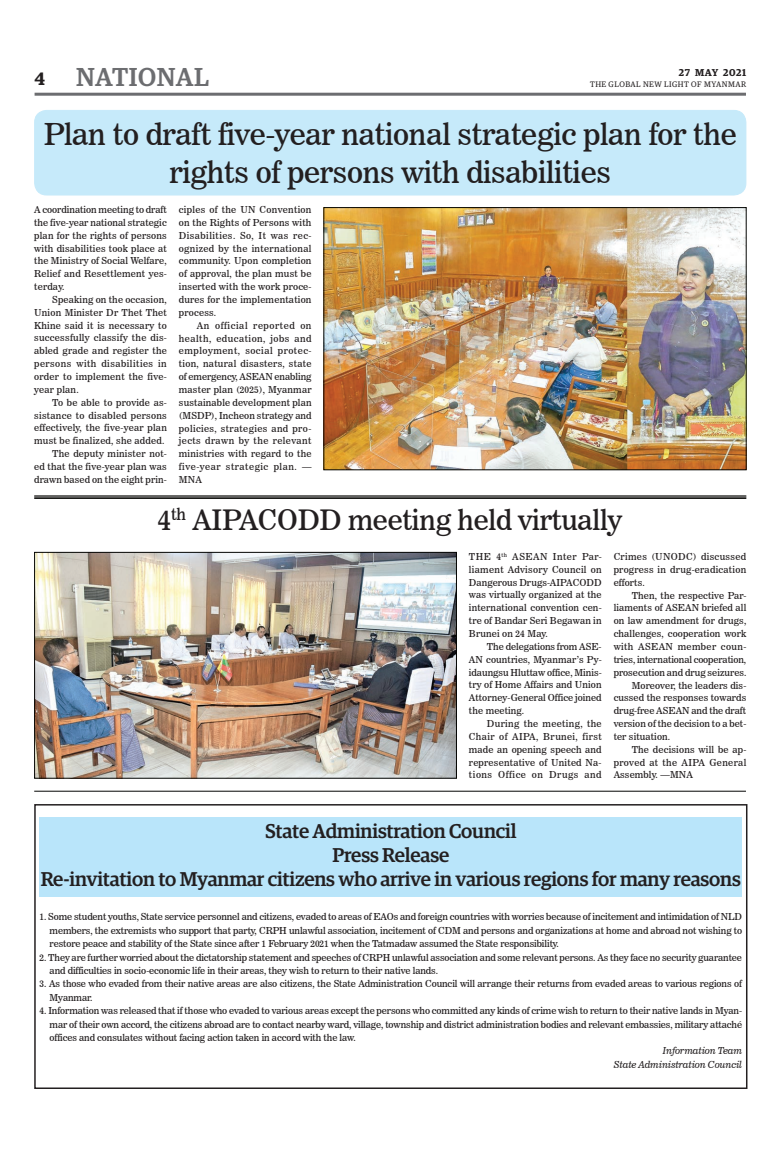
<style>
.page{position:relative;width:773px;height:1152px;background:#fff}
.page>*{position:absolute;margin:0;border:0;box-sizing:border-box;transform-origin:0 0}
.t1{font:30px/38px "News 706 BT Roman C";letter-spacing:-.01em;color:#231f20;text-align:center}
.t2{font:28px "News 706 BT Roman C";letter-spacing:-.01em;color:#231f20}
.t3{font:500 26px "Guardian Egyp";letter-spacing:.02em;color:#6c6d70}
.t4{font:500 20px/24px "Guardian Egyp";letter-spacing:-.01em;color:#231f20;text-align:center}
.t5{font:600 18px "Guardian Egyp";color:#231f20}
.t6{font:600 10px "Guardian Egyp";letter-spacing:.06em;color:#231f20}
.t7{font:9.5px/12.9px "News 706 BT Roman C";letter-spacing:.01em;color:#231f20;text-align:justify}
.t8{font:9.5px/13.4px "News 706 BT Roman C";letter-spacing:-.01em;color:#231f20}
.t9{font:9.5px/13.4px "News 706 BT Italic C";letter-spacing:-.01em;color:#231f20;text-align:right}
.t10{font:9.5px "News 706 BT Roman C";letter-spacing:.035em;color:#231f20}
.t11{font:9.5px "News 706 BT Roman C";letter-spacing:.04em;color:#231f20}
.t12{font:8px "Guardian Egyp";letter-spacing:.06em;color:#231f20}
</style>
<div class="page">
<hr style="left:35px;top:93px;width:711px;height:3px;background:#6c6d70">
<div style="left:40px;top:817px;width:702px;height:80px;background:#b9e5fa"></div>
<div style="left:34px;top:804px;width:713px;height:285px;border:2px solid #231f20"></div>
<img style="left:326px;top:209px;width:418px;height:259px">
<div style="left:324px;top:207px;width:422px;height:263px;border:1px solid #040503"></div>
<hr style="left:34px;top:498px;width:712px;height:1px;background:#040503">
<hr style="left:34px;top:497px;width:712px;height:1px;background:#040503">
<hr style="left:34px;top:496px;width:712px;height:1px;background:#040503">
<img style="left:36px;top:554px;width:418px;height:222px">
<div style="left:34px;top:552px;width:422px;height:226px;border:1px solid #040503"></div>
<div style="left:35px;top:110px;width:710px;height:85px;background:#c6eafa;border-radius:12px"></div>
<div style="left:34px;top:110px;width:712px;height:85px;border:1px solid #c6eafa;border-radius:12px"></div>
<hr style="left:34px;top:791px;width:712px;height:1px;background:#040503">
<h3 class="t5" style="left:35px;top:65px;width:12px">4</h3>
<h3 class="t3" style="left:76px;top:59px;width:134px">NATIONAL</h3>
<p class="t6" style="left:679px;top:65px;width:69px">27 MAY 2021</p>
<p class="t12" style="left:590px;top:79px;width:158px">THE GLOBAL NEW LIGHT OF MYANMAR</p>
<h1 class="t1" style="left:44px;top:115px;width:694px">Plan to draft five-year national strategic plan for the rights of persons with disabilities</h1>
<p class="t7" style="left:34px;top:203px;width:134px">A coordination meeting to draft the five-year national strategic plan for the rights of persons with disabilities took place at the Ministry of Social Welfare, Relief and Resettlement yes&shy;terday.</p>
<p class="t7" style="left:34px;top:293px;width:134px;text-indent:18px">Speaking on the occasion, Union Minister Dr Thet Thet Khine said it is necessary to successfully classify the dis&shy;abled grade and register the persons with disabilities in order to implement the five&shy;year plan.</p>
<p class="t7" style="left:34px;top:396px;width:134px;text-align:right">To be able to provide as&shy;sistance to disabled persons effectively, the five-year plan must be finalized, she added.<br>The deputy minister not-<br>ed that the five-year plan was drawn based on the eight prin-</p>
<p class="t7" style="left:179px;top:203px;width:134px">ciples of the UN Convention on the Rights of Persons with Disabilities. So, It was rec&shy;ognized by the international community. Upon completion of approval, the plan must be inserted with the work proce&shy;dures for the implementation process.</p>
<p class="t7" style="left:179px;top:319px;width:134px;text-indent:18px">An official reported on health, education, jobs and employment, social protec&shy;tion, natural disasters, state of emergency, ASEAN enabling master plan (2025), Myanmar sustainable development plan (MSDP), Incheon strategy and policies, strategies and pro&shy;jects drawn by the relevant ministries with regard to the five-year strategic plan. — MNA</p>
<h2 class="t2" style="left:157px;top:503px;width:466px">4<sup>th</sup> AIPACODD meeting held virtually</h2>
<p class="t7" style="left:469px;top:550px;width:134px">THE 4<sup>th</sup> ASEAN Inter Par&shy;liament Advisory Council on Dangerous Drugs-AIPACODD was virtually organized at the international convention cen&shy;tre of Bandar Seri Begawan in Brunei on 24 May.</p>
<p class="t7" style="left:469px;top:640px;width:134px;text-indent:18px">The delegations from ASE-AN countries, Myanmar’s Py&shy;idaungsu Hluttaw office, Minis&shy;try of Home Affairs and Union Attorney-General Office joined the meeting.</p>
<p class="t7" style="left:469px;top:717px;width:134px;text-indent:18px">During the meeting, the Chair of AIPA, Brunei, first made an opening speech and representative of United Na&shy;tions Office on Drugs and</p>
<p class="t7" style="left:613px;top:550px;width:134px">Crimes (UNODC) discussed progress in drug-eradication efforts.</p>
<p class="t7" style="left:631px;top:589px;width:116px">Then, the respective Par-</p>
<p class="t7" style="left:613px;top:601px;width:134px">liaments of ASEAN briefed all</p>
<p class="t7" style="left:613px;top:614px;width:134px">on law amendment for drugs,</p>
<p class="t7" style="left:613px;top:627px;width:134px">challenges, cooperation work</p>
<p class="t11" style="left:613px;top:641px;width:134px">with ASEAN member coun-</p>
<p class="t8" style="left:613px;top:653px;width:134px">tries, international cooperation,</p>
<p class="t7" style="left:613px;top:666px;width:134px">prosecution and drug seizures.</p>
<p class="t7" style="left:631px;top:679px;width:116px">Moreover, the leaders dis-</p>
<p class="t7" style="left:613px;top:691px;width:134px">cussed the responses towards</p>
<p class="t7" style="left:613px;top:704px;width:134px">drug-free ASEAN and the draft</p>
<p class="t7" style="left:613px;top:717px;width:134px">version of the decision to a bet-</p>
<p class="t7" style="left:613px;top:730px;width:58px">ter situation.</p>
<p class="t7" style="left:631px;top:743px;width:116px">The decisions will be ap-</p>
<p class="t10" style="left:613px;top:757px;width:134px">proved at the AIPA General</p>
<p class="t7" style="left:613px;top:769px;width:81px">Assembly. —MNA</p>
<h3 class="t4" style="left:41px;top:818px;width:701px">State Administration Council<br>Press Release<br>Re-invitation to Myanmar citizens who arrive in various regions for many reasons</h3>
<p class="t7" style="left:50px;top:910px;width:694px;line-height:13.4px;text-indent:-10px">1. Some student youths, State service personnel and citizens, evaded to areas of EAOs and foreign countries with worries because of incitement and intimidation of NLD members, the extremists who support that party, CRPH unlawful association, incitement of CDM and persons and organizations at home and abroad not wishing to restore peace and stability of the State since after 1 February 2021 when the Tatmadaw assumed the State responsibility.</p>
<p class="t8" style="left:50px;top:950px;width:693px;text-indent:-10px">2. They are further worried about the dictatorship statement and speeches of CRPH unlawful association and some relevant persons. As they face no security guarantee and difficulties in socio-economic life in their areas, they wish to return to their native lands.</p>
<p class="t8" style="left:50px;top:977px;width:694px;text-indent:-10px">3. As those who evaded from their native areas are also citizens, the State Administration Council will arrange their returns from evaded areas to various regions of<br>Myanmar.</p>
<p class="t7" style="left:50px;top:1004px;width:694px;line-height:13.4px;text-indent:-10px">4. Information was released that if those who evaded to various areas except the persons who committed any kinds of crime wish to return to their native lands in Myan&shy;mar of their own accord, the citizens abroad are to contact nearby ward, village, township and district administration bodies and relevant embassies, military attaché offices and consulates without facing action taken in accord with the law.</p>
<p class="t9" style="left:613px;top:1044px;width:130px">Information Team<br>State Administration Council</p>
</div>
